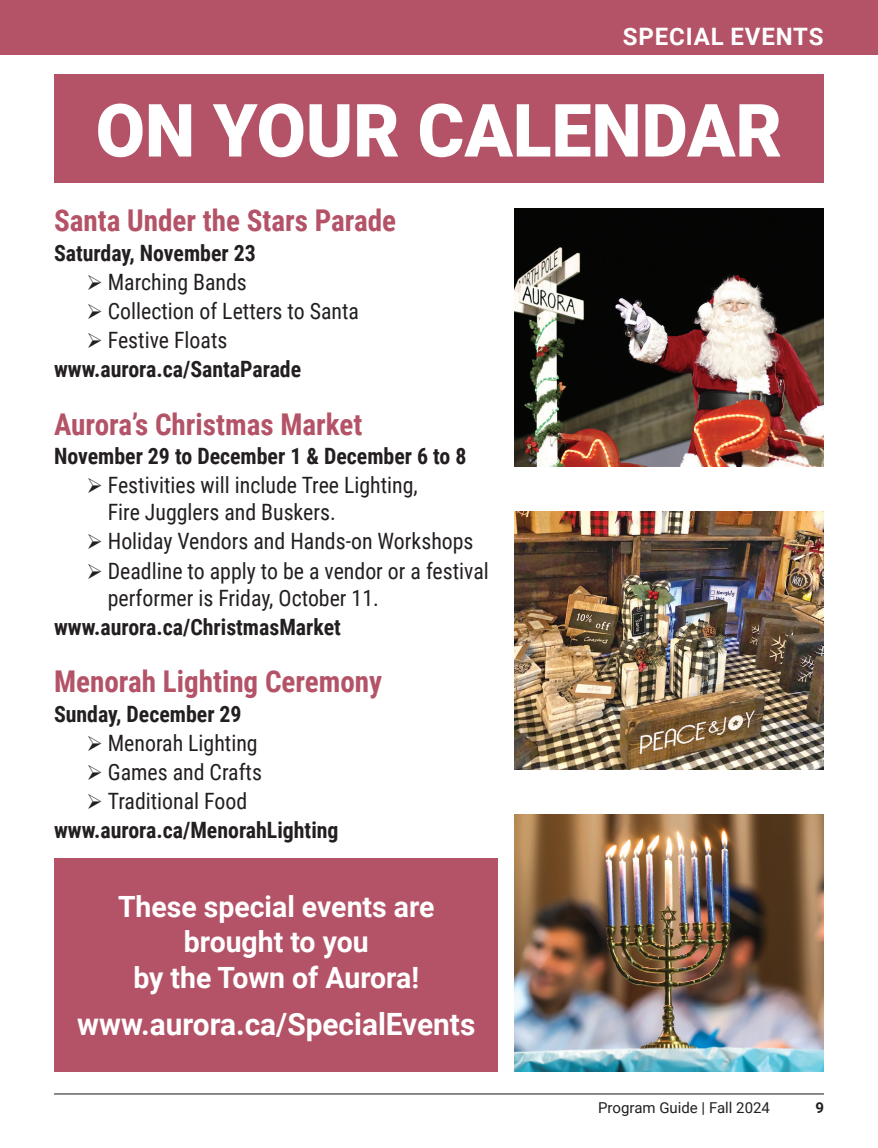
<style>
.page{position:relative;width:878px;height:1148px;background:#fff}
.page>*{position:absolute;margin:0;border:0;box-sizing:border-box;transform-origin:0 0}
.t1{font:900 73.5px "Roboto";color:#fff}
.t2{font:700 30.75px "Roboto";color:#fff}
.t3{font:700 30px "Roboto Condensed";color:#b45367}
.t4{font:700 29.25px/35.1px "Roboto";color:#fff;text-align:center}
.t5{font:700 24px "Roboto";letter-spacing:.035em;color:#fff}
.t6{font:22.5px/27px "Roboto Condensed";color:#231f20}
.t7{font:700 22.5px "Roboto Condensed";color:#231f20}
.t8{font:15px "Roboto";color:#231f20}
.t9{font:700 15px "Roboto";color:#231f20}
</style>
<div class="page">
<hr style="left:54px;top:1093px;width:770px;height:1px;background:#231f20">
<div style="left:0;top:0;width:878px;height:54px;background:#b45367"></div>
<div style="left:54px;top:75px;width:770px;height:108px;background:#b45367"></div>
<img style="left:515px;top:209px;width:309px;height:257px">
<img style="left:515px;top:512px;width:309px;height:257px">
<img style="left:515px;top:814px;width:309px;height:258px">
<div style="left:55px;top:858px;width:443px;height:214px;background:#b45367"></div>
<h1 class="t5" style="left:622px;top:20px;width:202px">SPECIAL EVENTS</h1>
<h2 class="t1" style="left:96px;top:79px;width:687px">ON YOUR CALENDAR</h2>
<h3 class="t3" style="left:54px;top:200px;width:343px">Santa Under the Stars Parade</h3>
<h4 class="t7" style="left:54px;top:237px;width:203px">Saturday, November 23</h4>
<p class="t6" style="left:86px;top:267px;width:162px">➢ Marching Bands</p>
<p class="t6" style="left:86px;top:296px;width:274px">➢ Collection of Letters to Santa</p>
<p class="t6" style="left:86px;top:326px;width:142px">➢ Festive Floats</p>
<h4 class="t7" style="left:54px;top:353px;width:249px">www.aurora.ca/SantaParade</h4>
<h3 class="t3" style="left:54px;top:403px;width:310px">Aurora’s Christmas Market</h3>
<h4 class="t7" style="left:54px;top:440px;width:414px">November 29 to December 1 &amp; December 6 to 8</h4>
<p class="t6" style="left:108px;top:471px;width:311px;text-indent:-21px">➢ Festivities will include Tree Lighting,<br>Fire Jugglers and Buskers.</p>
<p class="t6" style="left:86px;top:527px;width:388px">➢ Holiday Vendors and Hands-on Workshops</p>
<p class="t6" style="left:108px;top:556px;width:382px;text-indent:-21px">➢ Deadline to apply to be a vendor or a festival performer is Friday, October 11.</p>
<h4 class="t7" style="left:54px;top:611px;width:288px">www.aurora.ca/ChristmasMarket</h4>
<h3 class="t3" style="left:54px;top:660px;width:330px">Menorah Lighting Ceremony</h3>
<h4 class="t7" style="left:54px;top:698px;width:189px">Sunday, December 29</h4>
<p class="t6" style="left:86px;top:728px;width:173px">➢ Menorah Lighting</p>
<p class="t6" style="left:86px;top:757px;width:177px">➢ Games and Crafts</p>
<p class="t6" style="left:86px;top:786px;width:162px">➢ Traditional Food</p>
<h4 class="t7" style="left:54px;top:814px;width:286px">www.aurora.ca/MenorahLighting</h4>
<p class="t4" style="left:118px;top:888px;width:318px">These special events are brought to you<br>by the Town of Aurora!</p>
<p class="t2" style="left:77px;top:1002px;width:399px">www.aurora.ca/SpecialEvents</p>
<p class="t8" style="left:598px;top:1096px;width:173px">Program Guide | Fall 2024</p>
<p class="t9" style="left:815px;top:1096px;width:10px">9</p>
</div>
